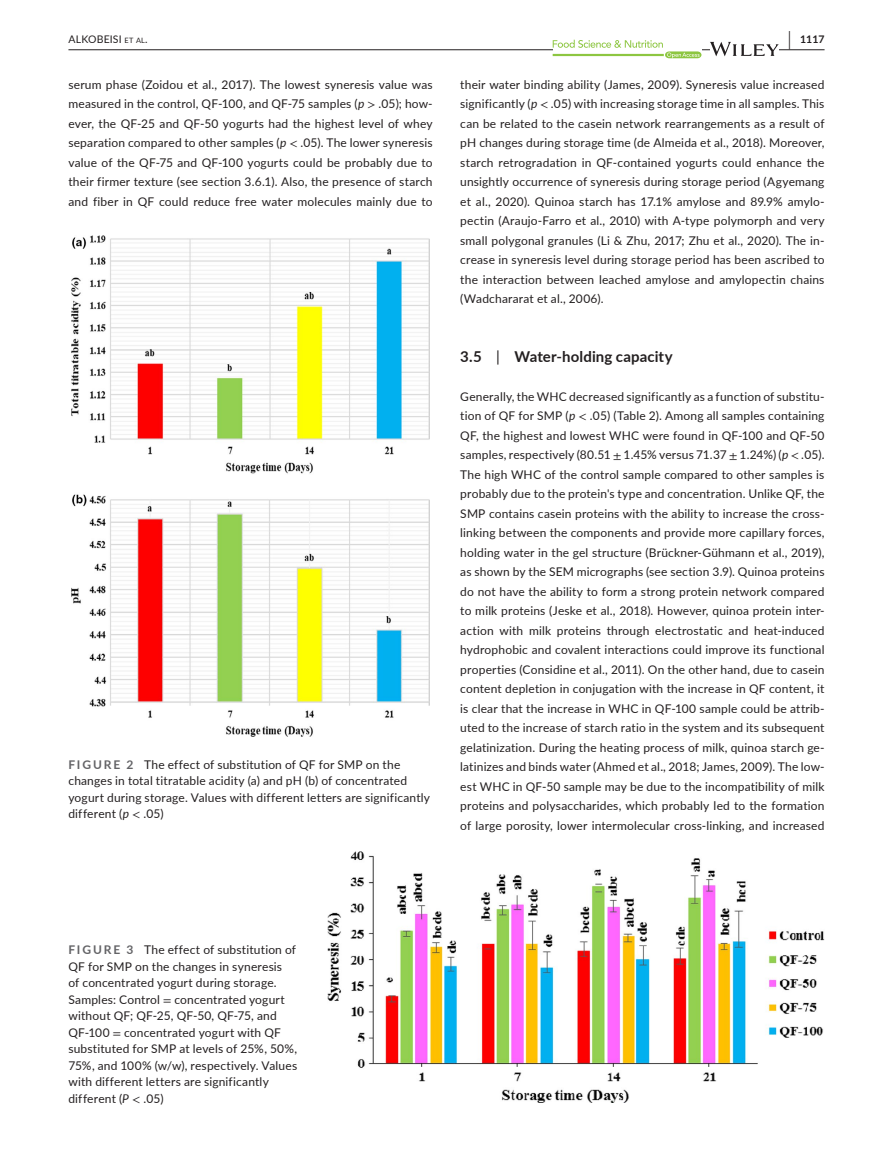
<style>
.page{position:relative;width:893px;height:1174px;background:#fff}
.page>*{position:absolute;margin:0;border:0;box-sizing:border-box;transform-origin:0 0}
.t1{font:700 15px "Lato";letter-spacing:.005em;color:#231f20}
.t2{font:12px/19.5px "Lato";letter-spacing:.015em;color:#231f20;text-align:justify}
.t3{font:10.5px "Lato";letter-spacing:.015em;color:#231f20}
.t4{font:700 10.5px "Lato";color:#231f20}
.s1{font-size:7.35px}
.s2{font-size:19.5px}
.s3{font-style:italic}
.s4{font-family:"STIX"}
.s5{font-weight:700;color:#636366}
.s6{font-weight:400}
</style>
<div class="page">
<hr style="left:68px;top:49px;width:756px;height:1px;background:#231f20">
<svg style="left:553px;top:40px;width:148px;height:18px"></svg>
<svg style="left:710px;top:42px;width:69px;height:14px"></svg>
<div style="left:68px;top:236px;width:365px;height:500px;background:linear-gradient(to bottom,#fff,#fff)"></div>
<img style="left:72px;top:236px;width:357px;height:500px">
<img style="left:327px;top:851px;width:497px;height:252px">
<p class="t3" style="left:68px;top:31px;width:81px">ALKOBEISI <span class="s1">et al</span>.</p>
<p class="t4" style="left:789px;top:31px;width:37px"><span class="s2">|</span> 1117</p>
<p class="t2" style="left:68px;top:74px;width:366px">serum phase (Zoidou et al., 2017). The lowest syneresis value was measured in the control, QF-100, and QF-75 samples (<span class="s3">p</span> <span class="s4">&gt;</span> .05); how&shy;ever, the QF-25 and QF-50 yogurts had the highest level of whey separation compared to other samples (<span class="s3">p</span> <span class="s4">&lt;</span> .05). The lower syneresis value of the QF-75 and QF-100 yogurts could be probably due to their firmer texture (see section 3.6.1). Also, the presence of starch and fiber in QF could reduce free water molecules mainly due to</p>
<p class="t2" style="left:460px;top:74px;width:366px">their water binding ability (James, 2009). Syneresis value increased significantly (<span class="s3">p</span> <span class="s4">&lt;</span> .05) with increasing storage time in all samples. This can be related to the casein network rearrangements as a result of pH changes during storage time (de Almeida et al., 2018). Moreover, starch retrogradation in QF-contained yogurts could enhance the unsightly occurrence of syneresis during storage period (Agyemang et al., 2020). Quinoa starch has 17.1% amylose and 89.9% amylo&shy;pectin (Araujo-Farro et al., 2010) with A-type polymorph and very small polygonal granules (Li &amp; Zhu, 2017; Zhu et al., 2020). The in&shy;crease in syneresis level during storage period has been ascribed to the interaction between leached amylose and amylopectin chains (Wadchararat et al., 2006).</p>
<p class="t2" style="left:68px;top:755px;width:363px;line-height:16.5px;text-align:left"><span class="s5">FIGURE 2</span> The effect of substitution of QF for SMP on the changes in total titratable acidity (a) and pH (b) of concentrated yogurt during storage. Values with different letters are significantly different (<span class="s3">p</span> <span class="s4">&lt;</span> .05)</p>
<p class="t1" style="left:460px;top:345px;width:214px">3.5 <span class="s6">|</span> Water-holding capacity</p>
<p class="t2" style="left:460px;top:386px;width:366px">Generally, the WHC decreased significantly as a function of substitu&shy;tion of QF for SMP (<span class="s3">p</span> <span class="s4">&lt;</span> .05) (Table 2). Among all samples containing QF, the highest and lowest WHC were found in QF-100 and QF-50 samples, respectively (80.51 <span class="s4">±</span> 1.45% versus 71.37 <span class="s4">±</span> 1.24%) (<span class="s3">p</span> <span class="s4">&lt;</span> .05).<br>The high WHC of the control sample compared to other samples is probably due to the protein's type and concentration. Unlike QF, the SMP contains casein proteins with the ability to increase the cross&shy;linking between the components and provide more capillary forces, holding water in the gel structure (Brückner-Gühmann et al., 2019), as shown by the SEM micrographs (see section 3.9). Quinoa proteins do not have the ability to form a strong protein network compared to milk proteins (Jeske et al., 2018). However, quinoa protein inter&shy;action with milk proteins through electrostatic and heat-induced hydrophobic and covalent interactions could improve its functional properties (Considine et al., 2011). On the other hand, due to casein content depletion in conjugation with the increase in QF content, it is clear that the increase in WHC in QF-100 sample could be attrib&shy;uted to the increase of starch ratio in the system and its subsequent gelatinization. During the heating process of milk, quinoa starch ge&shy;latinizes and binds water (Ahmed et al., 2018; James, 2009). The low&shy;est WHC in QF-50 sample may be due to the incompatibility of milk proteins and polysaccharides, which probably led to the formation of large porosity, lower intermolecular cross-linking, and increased</p>
<p class="t2" style="left:68px;top:941px;width:230px;line-height:16.5px;text-align:left"><span class="s5">FIGURE 3</span> The effect of substitution of QF for SMP on the changes in syneresis<br>of concentrated yogurt during storage.<br>Samples: Control <span class="s4">=</span> concentrated yogurt without QF; QF-25, QF-50, QF-75, and QF-100 <span class="s4">=</span> concentrated yogurt with QF substituted for SMP at levels of 25%, 50%, 75%, and 100% (w/w), respectively. Values with different letters are significantly different (<span class="s3">P</span> <span class="s4">&lt;</span> .05)</p>
</div>
